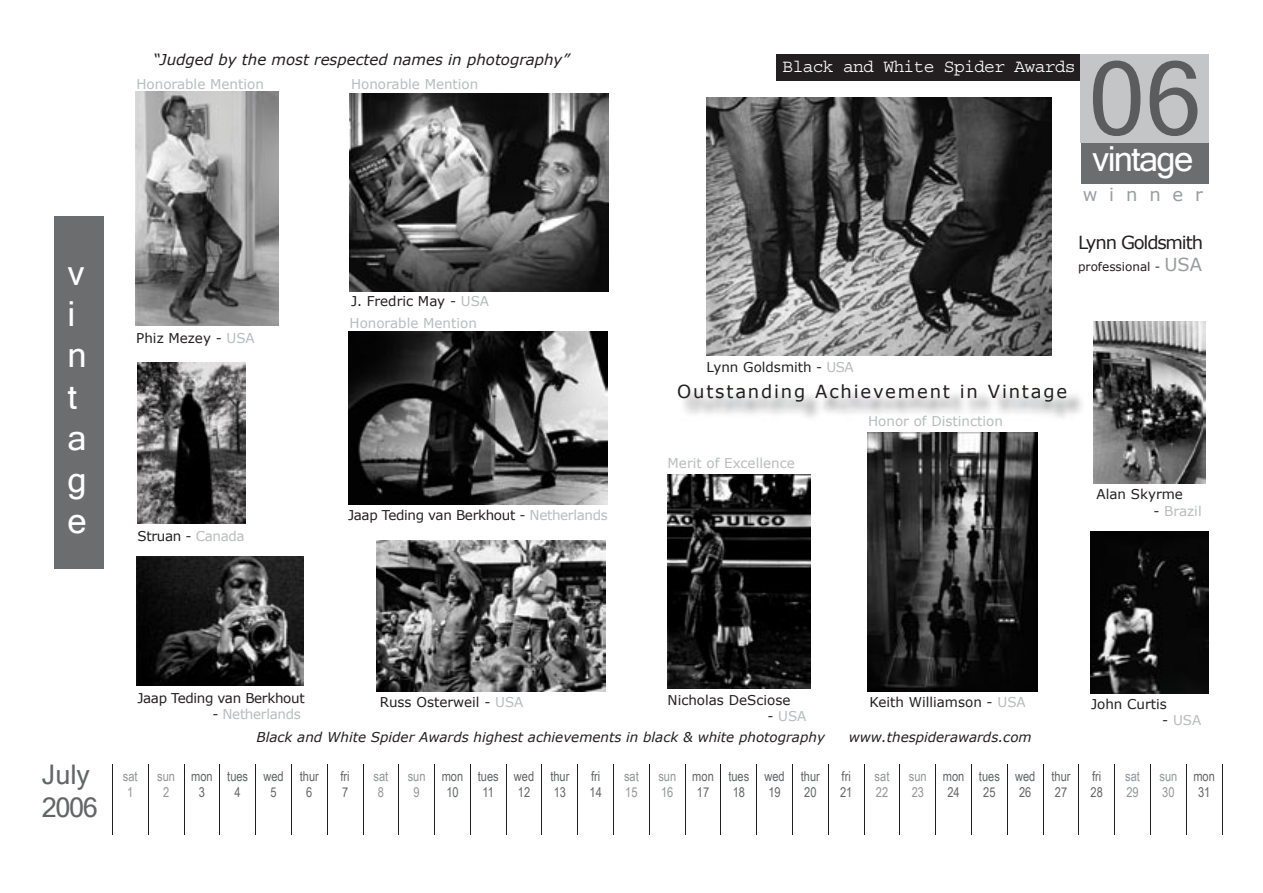
<style>
.page{position:relative;width:1263px;height:893px;background:#fff}
.page>*{position:absolute;margin:0;border:0;box-sizing:border-box;transform-origin:0 0}
.t1{font:102px "Microsoft Sans Serif";color:#5b5c5e}
.t2{font:34.5px/41.4px "Microsoft Sans Serif";letter-spacing:-.05em;color:#fff}
.t3{font:27px/32.4px "Microsoft Sans Serif";letter-spacing:-.025em;color:#636567}
.t4{font:18px "Verdana";letter-spacing:.1em;color:#231f20}
.t5{font:18px "Courier";letter-spacing:-.04em;color:#fff}
.t6{font:18px "Verdana";letter-spacing:-.065em;color:#231f20}
.t7{font:18px "Verdana";letter-spacing:.66em;color:#9a9c9f}
.t8{font:italic 15px "Verdana";color:#231f20}
.t9{font:13.5px "Verdana";color:#231f20}
.t10{font:13.5px/16.2px "Arial Narrow";color:#636567;text-align:center}
.t11{font:13.5px "Verdana";color:#b9bbbd}
.t12{font:italic 13.5px "Verdana";color:#231f20}
.t13{font:13.5px "Verdana";letter-spacing:-.025em;color:#231f20}
.t14{font:13.5px/16.2px "Arial Narrow";color:#939597}
.t15{font:13.5px "Verdana";letter-spacing:-.025em;color:#b9bbbd}
.t16{font:12px "Verdana";color:#231f20}
.s1{color:#b9bbbd}
.s2{font-size:18px;color:#9a9c9f}
.s3{color:#231f20}
</style>
<div class="page">
<div style="left:776px;top:54px;width:306px;height:27px;background:#231f20"></div>
<div style="left:1081px;top:56px;width:128px;height:127px;background:#6b6d6f"></div>
<div style="left:1080px;top:54px;width:129px;height:89px;background:#c3c5c6"></div>
<div style="left:54px;top:216px;width:50px;height:353px;background:#6b6d6f"></div>
<img style="left:1091px;top:531px;width:117px;height:162px">
<img style="left:868px;top:432px;width:169px;height:259px">
<img style="left:668px;top:474px;width:143px;height:214px">
<img style="left:377px;top:540px;width:228px;height:151px">
<img style="left:138px;top:363px;width:108px;height:160px">
<img style="left:350px;top:93px;width:259px;height:198px">
<img style="left:1093px;top:321px;width:112px;height:162px">
<img style="left:136px;top:556px;width:167px;height:130px">
<img style="left:706px;top:97px;width:346px;height:258px">
<img style="left:135px;top:92px;width:144px;height:234px">
<img style="left:348px;top:332px;width:259px;height:173px">
<hr style="left:112px;top:765px;width:1px;height:70px;background:#231f20">
<hr style="left:577px;top:765px;width:1px;height:70px;background:#231f20">
<hr style="left:971px;top:765px;width:1px;height:70px;background:#231f20">
<hr style="left:1007px;top:765px;width:1px;height:70px;background:#231f20">
<hr style="left:148px;top:765px;width:1px;height:70px;background:#231f20">
<hr style="left:184px;top:765px;width:1px;height:70px;background:#231f20">
<hr style="left:434px;top:765px;width:1px;height:70px;background:#231f20">
<hr style="left:470px;top:765px;width:1px;height:70px;background:#231f20">
<hr style="left:506px;top:765px;width:1px;height:70px;background:#231f20">
<hr style="left:542px;top:765px;width:1px;height:70px;background:#231f20">
<hr style="left:899px;top:765px;width:1px;height:70px;background:#231f20">
<hr style="left:935px;top:765px;width:1px;height:70px;background:#231f20">
<hr style="left:219px;top:765px;width:1px;height:70px;background:#231f20">
<hr style="left:255px;top:765px;width:1px;height:70px;background:#231f20">
<hr style="left:398px;top:765px;width:1px;height:70px;background:#231f20">
<hr style="left:363px;top:765px;width:1px;height:70px;background:#231f20">
<hr style="left:291px;top:765px;width:1px;height:70px;background:#231f20">
<hr style="left:327px;top:765px;width:1px;height:70px;background:#231f20">
<hr style="left:756px;top:765px;width:1px;height:70px;background:#231f20">
<hr style="left:792px;top:765px;width:1px;height:70px;background:#231f20">
<hr style="left:685px;top:765px;width:1px;height:70px;background:#231f20">
<hr style="left:720px;top:765px;width:1px;height:70px;background:#231f20">
<hr style="left:613px;top:765px;width:1px;height:70px;background:#231f20">
<hr style="left:649px;top:765px;width:1px;height:70px;background:#231f20">
<hr style="left:828px;top:765px;width:1px;height:70px;background:#231f20">
<hr style="left:864px;top:765px;width:1px;height:70px;background:#231f20">
<hr style="left:1043px;top:765px;width:1px;height:70px;background:#231f20">
<hr style="left:1078px;top:765px;width:1px;height:70px;background:#231f20">
<hr style="left:1114px;top:765px;width:1px;height:70px;background:#231f20">
<hr style="left:1150px;top:765px;width:1px;height:70px;background:#231f20">
<hr style="left:1186px;top:765px;width:1px;height:70px;background:#231f20">
<hr style="left:1222px;top:765px;width:1px;height:70px;background:#231f20">
<p class="t8" style="left:153px;top:50px;width:418px">“Judged by the most respected names in photography”</p>
<p class="t11" style="left:136px;top:75px;width:129px">Honorable Mention</p>
<p class="t11" style="left:351px;top:75px;width:129px">Honorable Mention</p>
<h2 class="t2" style="left:68px;top:252px;width:21px">v i n t a g e</h2>
<p class="t9" style="left:136px;top:329px;width:120px">Phiz Mezey - <span class="s1">USA</span></p>
<p class="t13" style="left:138px;top:528px;width:109px">Struan - <span class="s1">Canada</span></p>
<p class="t9" style="left:351px;top:293px;width:140px">J. Fredric May - <span class="s1">USA</span></p>
<p class="t11" style="left:350px;top:315px;width:129px">Honorable Mention</p>
<p class="t13" style="left:348px;top:507px;width:261px">Jaap Teding van Berkhout - <span class="s1">Netherlands</span></p>
<h3 class="t5" style="left:783px;top:58px;width:295px">Black and White Spider Awards</h3>
<h1 class="t1" style="left:1088px;top:41px;width:115px">06</h1>
<h2 class="t2" style="left:1092px;top:138px;width:103px">vintage</h2>
<h3 class="t7" style="left:1083px;top:183px;width:122px">winner</h3>
<h3 class="t6" style="left:1078px;top:231px;width:126px">Lynn Goldsmith</h3>
<p class="t16" style="left:1078px;top:259px;width:125px">professional - <span class="s2">USA</span></p>
<p class="t9" style="left:706px;top:358px;width:149px">Lynn Goldsmith - <span class="s1">USA</span></p>
<h3 class="t4" style="left:677px;top:380px;width:391px">Outstanding Achievement in Vintage</h3>
<p class="t11" style="left:667px;top:454px;width:129px">Merit of Excellence</p>
<p class="t11" style="left:868px;top:412px;width:136px">Honor of Distinction</p>
<p class="t9" style="left:1096px;top:486px;width:88px">Alan Skyrme</p>
<p class="t11" style="left:1153px;top:502px;width:50px"><span class="s3">-</span> Brazil</p>
<h3 class="t3" style="left:42px;top:758px;width:58px">July<br>2006</h3>
<p class="t13" style="left:137px;top:690px;width:169px">Jaap Teding van Berkhout</p>
<p class="t15" style="left:212px;top:706px;width:90px"><span class="s3">-</span> Netherlands</p>
<p class="t9" style="left:380px;top:694px;width:145px">Russ Osterweil - <span class="s1">USA</span></p>
<p class="t9" style="left:668px;top:691px;width:124px">Nicholas DeSciose</p>
<p class="t11" style="left:767px;top:708px;width:40px"><span class="s3">-</span> USA</p>
<p class="t9" style="left:869px;top:693px;width:158px">Keith Williamson - <span class="s1">USA</span></p>
<p class="t9" style="left:1091px;top:695px;width:77px">John Curtis</p>
<p class="t11" style="left:1162px;top:712px;width:41px"><span class="s3">-</span> USA</p>
<p class="t12" style="left:256px;top:729px;width:570px">Black and White Spider Awards highest achievements in black &amp; white photography</p>
<p class="t12" style="left:849px;top:729px;width:184px">www.thespiderawards.com</p>
<p class="t14" style="left:123px;top:767px;width:16px;text-align:center">sat<br>1</p>
<p class="t14" style="left:157px;top:767px;width:19px;text-align:center">sun<br>2</p>
<p class="t10" style="left:191px;top:767px;width:23px">mon<br>3</p>
<p class="t10" style="left:227px;top:767px;width:22px">tues<br>4</p>
<p class="t10" style="left:263px;top:767px;width:22px">wed<br>5</p>
<p class="t10" style="left:300px;top:767px;width:21px">thur<br>6</p>
<p class="t10" style="left:340px;top:767px;width:11px;text-align:left">fri<br>7</p>
<p class="t14" style="left:373px;top:767px;width:16px;text-align:center">sat<br>8</p>
<p class="t14" style="left:408px;top:767px;width:19px;text-align:center">sun<br>9</p>
<p class="t10" style="left:442px;top:767px;width:23px">mon<br>10</p>
<p class="t10" style="left:478px;top:767px;width:22px">tues<br>11</p>
<p class="t10" style="left:514px;top:767px;width:22px;text-align:left">wed<br>12</p>
<p class="t10" style="left:550px;top:767px;width:21px;text-align:left">thur<br>13</p>
<p class="t10" style="left:589px;top:767px;width:14px;text-align:left">fri<br>14</p>
<p class="t14" style="left:624px;top:767px;width:16px">sat<br>15</p>
<p class="t14" style="left:658px;top:767px;width:19px">sun<br>16</p>
<p class="t10" style="left:692px;top:767px;width:23px">mon<br>17</p>
<p class="t10" style="left:728px;top:767px;width:22px">tues<br>18</p>
<p class="t10" style="left:764px;top:767px;width:22px;text-align:left">wed<br>19</p>
<p class="t10" style="left:801px;top:767px;width:21px;text-align:left">thur<br>20</p>
<p class="t10" style="left:840px;top:767px;width:14px;text-align:left">fri<br>21</p>
<p class="t14" style="left:875px;top:767px;width:16px">sat<br>22</p>
<p class="t14" style="left:909px;top:767px;width:19px">sun<br>23</p>
<p class="t10" style="left:943px;top:767px;width:23px">mon<br>24</p>
<p class="t10" style="left:979px;top:767px;width:22px">tues<br>25</p>
<p class="t10" style="left:1015px;top:767px;width:22px;text-align:left">wed<br>26</p>
<p class="t10" style="left:1051px;top:767px;width:21px;text-align:left">thur<br>27</p>
<p class="t10" style="left:1091px;top:767px;width:14px;text-align:left">fri<br>28</p>
<p class="t14" style="left:1125px;top:767px;width:16px">sat<br>29</p>
<p class="t14" style="left:1159px;top:767px;width:19px">sun<br>30</p>
<p class="t10" style="left:1193px;top:767px;width:23px">mon<br>31</p>
</div>
